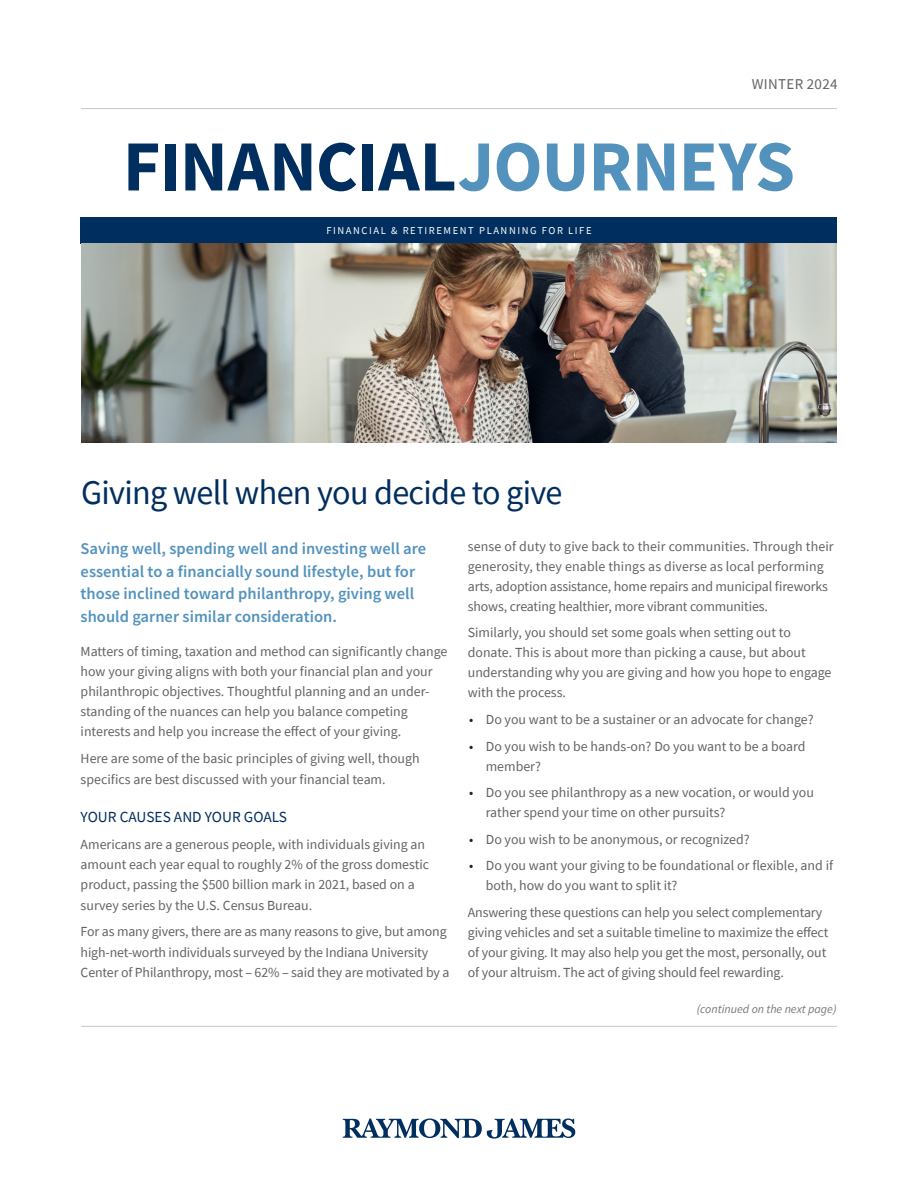
<style>
.page{position:relative;width:918px;height:1188px;background:#fff}
.page>*{position:absolute;margin:0;border:0;box-sizing:border-box;transform-origin:0 0}
.t1{font:700 72px "Source Sans Pro";letter-spacing:-.015em;color:#002e5e}
.Headline_Main_story{font:34.5px "Source Sans Pro";letter-spacing:-.02em;color:#002e5e}
.BodyCopy{font:600 16.5px/22.8px "Source Sans Pro";color:#5292bd}
.BodyCopy-2{font:15.3px "Source Sans Pro";color:#002e5e}
.t2{font:15px "Source Sans Pro";letter-spacing:.02em;color:#636366}
.BodyCopy-3{font:13.8px/20px "Source Sans Pro";color:#636366}
.BodyCopy-4{font:italic 12px "Source Sans Pro";color:#76787b}
.t3{font:10.5px "Source Sans Pro";letter-spacing:.15em;color:#fff}
.s1{color:#5292bd}
.s2{color:#231f20}
</style>
<div class="page">
<hr style="left:81px;top:108px;width:756px;height:1px;background:#c7c8ca">
<div style="left:81px;top:217px;width:756px;height:27px;background:#002e5e"></div>
<img style="left:81px;top:244px;width:756px;height:198px">
<svg style="left:343px;top:1118px;width:232px;height:21px"></svg>
<hr style="left:81px;top:1026px;width:756px;height:1px;background:#c7c8ca">
<p class="t2" style="left:752px;top:74px;width:87px">WINTER 2024</p>
<p class="t1" style="left:123px;top:118px;width:674px">FINANCIAL<span class="s1">JOURNEYS</span></p>
<p class="t3" style="left:326px;top:224px;width:267px">FINANCIAL &amp; RETIREMENT PLANNING FOR LIFE</p>
<p class="Headline_Main_story" style="left:81px;top:471px;width:483px">Giving well when you decide to give</p>
<p class="BodyCopy" style="left:81px;top:537px;width:347px">Saving well, spending well and investing well are essential to a financially sound lifestyle, but for those inclined toward philanthropy, giving well should garner similar consideration.</p>
<p class="BodyCopy-3" style="left:81px;top:641px;width:368px">Matters of timing, taxation and method can significantly change how your giving aligns with both your financial plan and your philanthropic objectives. Thoughtful planning and an under&shy;standing of the nuances can help you balance competing interests and help you increase the effect of your giving.</p>
<p class="BodyCopy-3" style="left:81px;top:749px;width:341px">Here are some of the basic principles of giving well, though specifics are best discussed with your financial team.</p>
<p class="BodyCopy-2" style="left:81px;top:807px;width:208px">YOUR CAUSES AND YOUR GOALS</p>
<p class="BodyCopy-3" style="left:81px;top:834px;width:350px">Americans are a generous people, with individuals giving an amount each year equal to roughly 2% of the gross domestic product, passing the $500 billion mark in 2021, based on a survey series by the U.S. Census Bureau.</p>
<p class="BodyCopy-3" style="left:81px;top:922px;width:370px">For as many givers, there are as many reasons to give, but among high-net-worth individuals surveyed by the Indiana University<br>Center of Philanthropy, most – 62% – said they are motivated by a</p>
<p class="BodyCopy-3" style="left:468px;top:536px;width:367px">sense of duty to give back to their communities. Through their generosity, they enable things as diverse as local performing arts, adoption assistance, home repairs and municipal fireworks shows, creating healthier, more vibrant communities.</p>
<p class="BodyCopy-3" style="left:468px;top:623px;width:365px">Similarly, you should set some goals when setting out to donate. This is about more than picking a cause, but about understanding why you are giving and how you hope to engage with the process.</p>
<p class="BodyCopy-3" style="left:469px;top:709px;width:346px"><span class="s2">•</span> Do you want to be a sustainer or an advocate for change?</p>
<p class="BodyCopy-3" style="left:486px;top:736px;width:321px;text-indent:-16px"><span class="s2">•</span> Do you wish to be hands-on? Do you want to be a board member?</p>
<p class="BodyCopy-3" style="left:486px;top:783px;width:330px;text-indent:-16px"><span class="s2">•</span> Do you see philanthropy as a new vocation, or would you rather spend your time on other pursuits?</p>
<p class="BodyCopy-3" style="left:469px;top:829px;width:282px"><span class="s2">•</span> Do you wish to be anonymous, or recognized?</p>
<p class="BodyCopy-3" style="left:486px;top:856px;width:349px;text-indent:-16px"><span class="s2">•</span> Do you want your giving to be foundational or flexible, and if both, how do you want to split it?</p>
<p class="BodyCopy-3" style="left:468px;top:902px;width:362px">Answering these questions can help you select complementary giving vehicles and set a suitable timeline to maximize the effect of your giving. It may also help you get the most, personally, out of your altruism. The act of giving should feel rewarding.</p>
<p class="BodyCopy-4" style="left:697px;top:1001px;width:141px">(continued on the next page)</p>
</div>
